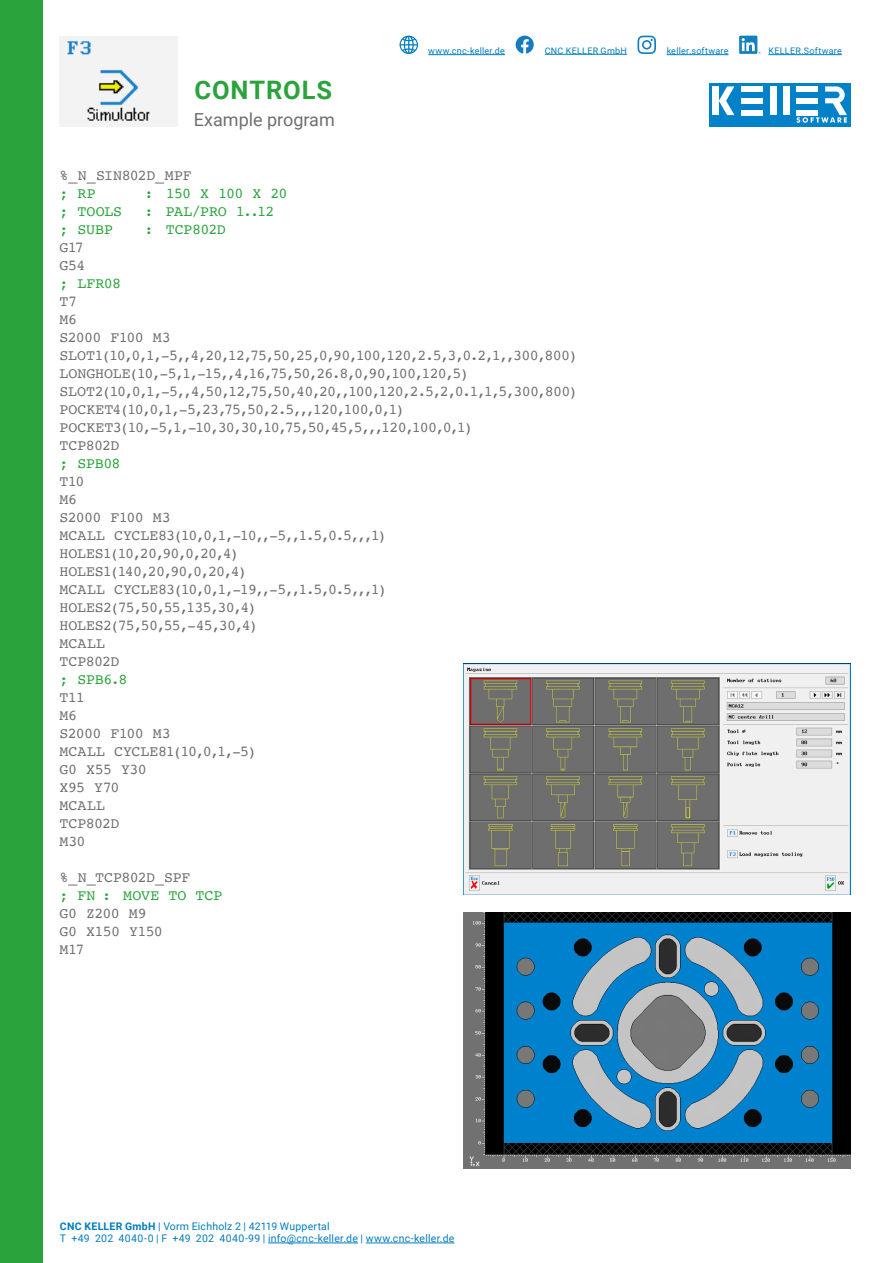
<style>
.page{position:relative;width:893px;height:1263px;background:#fff}
.page>*{position:absolute;margin:0;border:0;box-sizing:border-box;transform-origin:0 0}
.t1{font:700 25.5px "Roboto";letter-spacing:.035em;color:#2ba33c}
.UnterKapitelname_L{font:18px "Roboto";color:#6f6f6f}
.Beispielprogramm{font:15px "Courier";letter-spacing:-.045em;color:#6f6f6f}
.Beispielprogramm-2{font:15px "Courier";letter-spacing:-.01em;color:#6f6f6f}
.Beispielprogramm-3{font:15px "Courier";letter-spacing:-.02em;color:#2ba33c}
.Beispielprogramm-4{font:15px "Courier";letter-spacing:-.005em;color:#6f6f6f}
.Beispielprogramm-5{font:15px "Courier";color:#2ba33c}
.t2{font:10.5px/12.6px "Roboto";letter-spacing:.02em;color:#007dbd}
.t3{font:9px "Roboto";letter-spacing:.03em;color:#007dbd}
.s1{font-weight:700}
</style>
<div class="page">
<img style="left:463px;top:664px;width:387px;height:230px">
<img style="left:463px;top:913px;width:387px;height:255px">
<div style="left:0;top:0;width:43px;height:1263px;background:#2ba33c"></div>
<img style="left:60px;top:36px;width:117px;height:90px">
<div style="left:709px;top:83px;width:141px;height:43px;background:#0081c8"></div>
<svg style="left:719px;top:86px;width:15px;height:29px"></svg>
<div style="left:712px;top:86px;width:7px;height:29px;background:#fff"></div>
<div style="left:770px;top:86px;width:6px;height:29px;background:#fff"></div>
<div style="left:783px;top:86px;width:6px;height:29px;background:#fff"></div>
<div style="left:741px;top:86px;width:22px;height:6px;background:#fff"></div>
<div style="left:741px;top:98px;width:22px;height:5px;background:#fff"></div>
<div style="left:741px;top:110px;width:22px;height:5px;background:#fff"></div>
<svg style="left:796px;top:86px;width:51px;height:37px"></svg>
<hr style="left:545px;top:54px;width:82px;height:1px;background:#007dbd">
<svg style="left:516px;top:36px;width:18px;height:18px"></svg>
<hr style="left:667px;top:54px;width:61px;height:1px;background:#007dbd">
<svg style="left:637px;top:36px;width:19px;height:18px"></svg>
<hr style="left:428px;top:54px;width:77px;height:1px;background:#007dbd">
<svg style="left:400px;top:36px;width:18px;height:18px"></svg>
<hr style="left:768px;top:54px;width:74px;height:1px;background:#007dbd">
<svg style="left:739px;top:36px;width:22px;height:18px"></svg>
<hr style="left:268px;top:1243px;width:90px;height:1px;background:#007dbd">
<hr style="left:366px;top:1243px;width:88px;height:1px;background:#007dbd">
<h1 class="t1" style="left:194px;top:72px;width:139px">CONTROLS</h1>
<p class="UnterKapitelname_L" style="left:194px;top:107px;width:142px">Example program</p>
<p class="t3" style="left:428px;top:44px;width:78px">www.cnc-keller.de</p>
<p class="t3" style="left:545px;top:44px;width:84px">CNC KELLER GmbH</p>
<p class="t3" style="left:667px;top:44px;width:63px">keller.software</p>
<p class="t3" style="left:768px;top:44px;width:75px">KELLER.Software</p>
<p class="Beispielprogramm" style="left:60px;top:164px;width:134px">%_N_SIN802D_MPF</p>
<p class="Beispielprogramm-3" style="left:60px;top:182px;width:38px">; RP</p>
<p class="Beispielprogramm-3" style="left:145px;top:182px;width:144px">: 150 X 100 X 20</p>
<p class="Beispielprogramm-3" style="left:60px;top:200px;width:64px">; TOOLS</p>
<p class="Beispielprogramm-3" style="left:145px;top:200px;width:132px">: PAL/PRO 1..12</p>
<p class="Beispielprogramm-3" style="left:60px;top:218px;width:55px">; SUBP</p>
<p class="Beispielprogramm-3" style="left:145px;top:218px;width:83px">: TCP802D</p>
<p class="Beispielprogramm" style="left:60px;top:236px;width:26px">G17</p>
<p class="Beispielprogramm" style="left:60px;top:254px;width:27px">G54</p>
<p class="Beispielprogramm-3" style="left:60px;top:272px;width:63px">; LFR08</p>
<p class="Beispielprogramm" style="left:60px;top:290px;width:19px">T7</p>
<p class="Beispielprogramm" style="left:60px;top:308px;width:19px">M6</p>
<p class="Beispielprogramm" style="left:60px;top:326px;width:113px">S2000 F100 M3</p>
<p class="Beispielprogramm" style="left:60px;top:344px;width:519px">SLOT1(10,0,1,-5,,4,20,12,75,50,25,0,90,100,120,2.5,3,0.2,1,,300,800)</p>
<p class="Beispielprogramm" style="left:60px;top:362px;width:411px">LONGHOLE(10,-5,1,-15,,4,16,75,50,26.8,0,90,100,120,5)</p>
<p class="Beispielprogramm" style="left:60px;top:380px;width:519px">SLOT2(10,0,1,-5,,4,50,12,75,50,40,20,,100,120,2.5,2,0.1,1,5,300,800)</p>
<p class="Beispielprogramm" style="left:60px;top:398px;width:346px">POCKET4(10,0,1,-5,23,75,50,2.5,,,120,100,0,1)</p>
<p class="Beispielprogramm" style="left:60px;top:416px;width:415px">POCKET3(10,-5,1,-10,30,30,10,75,50,45,5,,,120,100,0,1)</p>
<p class="Beispielprogramm" style="left:60px;top:434px;width:61px">TCP802D</p>
<p class="Beispielprogramm-3" style="left:60px;top:452px;width:63px">; SPB08</p>
<p class="Beispielprogramm" style="left:60px;top:470px;width:27px">T10</p>
<p class="Beispielprogramm" style="left:60px;top:488px;width:19px">M6</p>
<p class="Beispielprogramm" style="left:60px;top:506px;width:113px">S2000 F100 M3</p>
<p class="Beispielprogramm-2" style="left:60px;top:524px;width:329px">MCALL CYCLE83(10,0,1,-10,,-5,,1.5,0.5,,,1)</p>
<p class="Beispielprogramm" style="left:60px;top:542px;width:181px">HOLES1(10,20,90,0,20,4)</p>
<p class="Beispielprogramm" style="left:60px;top:560px;width:189px">HOLES1(140,20,90,0,20,4)</p>
<p class="Beispielprogramm-2" style="left:60px;top:578px;width:329px">MCALL CYCLE83(10,0,1,-19,,-5,,1.5,0.5,,,1)</p>
<p class="Beispielprogramm" style="left:60px;top:596px;width:198px">HOLES2(75,50,55,135,30,4)</p>
<p class="Beispielprogramm" style="left:60px;top:614px;width:200px">HOLES2(75,50,55,-45,30,4)</p>
<p class="Beispielprogramm" style="left:60px;top:632px;width:47px">MCALL</p>
<p class="Beispielprogramm" style="left:60px;top:650px;width:61px">TCP802D</p>
<p class="Beispielprogramm-3" style="left:60px;top:668px;width:69px">; SPB6.8</p>
<p class="Beispielprogramm" style="left:60px;top:686px;width:27px">T11</p>
<p class="Beispielprogramm" style="left:60px;top:704px;width:19px">M6</p>
<p class="Beispielprogramm" style="left:60px;top:722px;width:113px">S2000 F100 M3</p>
<p class="Beispielprogramm-4" style="left:60px;top:740px;width:198px">MCALL CYCLE81(10,0,1,-5)</p>
<p class="Beispielprogramm" style="left:60px;top:758px;width:89px">G0 X55 Y30</p>
<p class="Beispielprogramm" style="left:60px;top:776px;width:62px">X95 Y70</p>
<p class="Beispielprogramm" style="left:60px;top:794px;width:47px">MCALL</p>
<p class="Beispielprogramm" style="left:60px;top:812px;width:61px">TCP802D</p>
<p class="Beispielprogramm" style="left:60px;top:830px;width:28px">M30</p>
<p class="Beispielprogramm" style="left:60px;top:866px;width:133px">%_N_TCP802D_SPF</p>
<p class="Beispielprogramm-5" style="left:60px;top:884px;width:164px">; FN : MOVE TO TCP</p>
<p class="Beispielprogramm" style="left:60px;top:902px;width:89px">G0 Z200 M9</p>
<p class="Beispielprogramm" style="left:60px;top:920px;width:105px">G0 X150 Y150</p>
<p class="Beispielprogramm" style="left:60px;top:938px;width:26px">M17</p>
<p class="t2" style="left:60px;top:1219px;width:396px"><span class="s1">CNC KELLER GmbH</span> | Vorm Eichholz 2 | 42119 Wuppertal<br>T +49 202 4040-0 | F +49 202 4040-99 | info@cnc-keller.de | www.cnc-keller.de</p>
</div>
